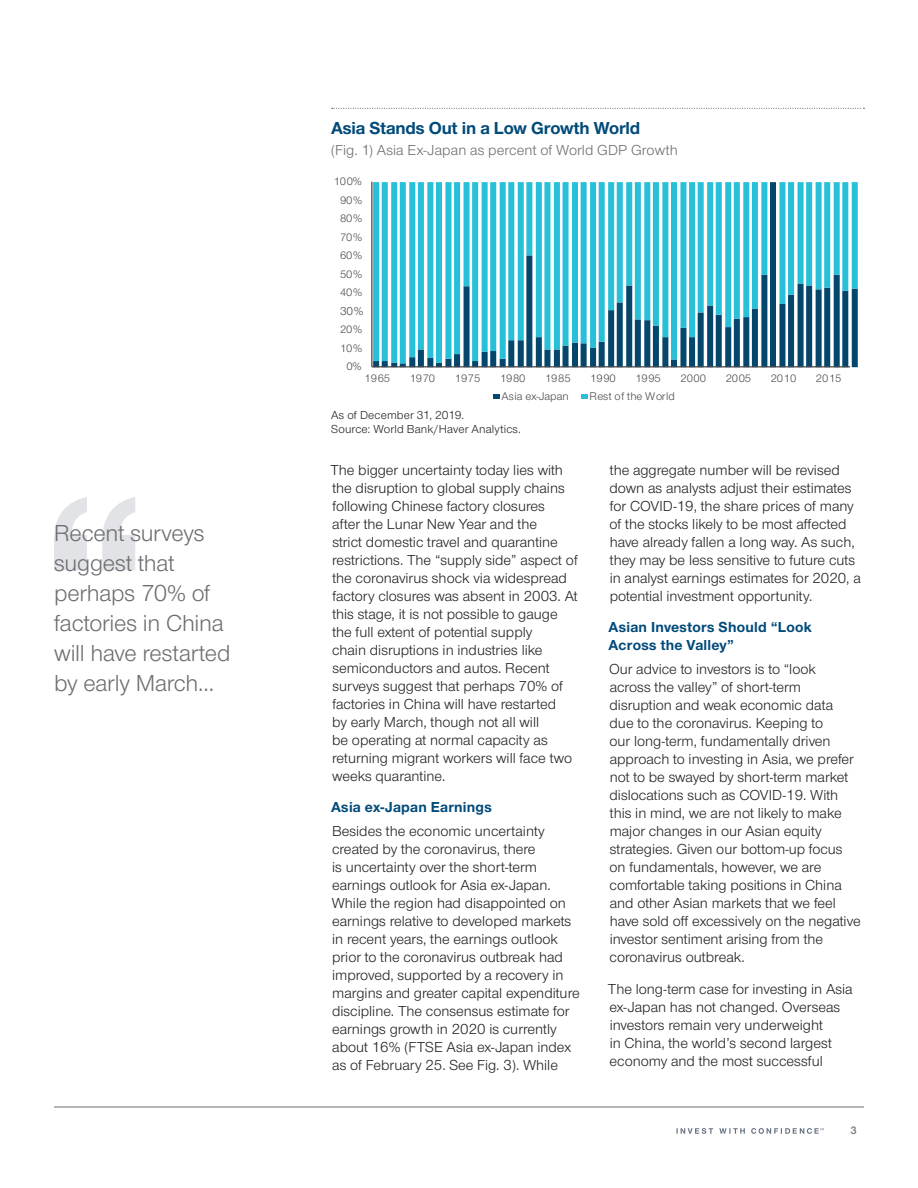
<style>
.page{position:relative;width:918px;height:1188px;background:#fff}
.page>*{position:absolute;margin:0;border:0;box-sizing:border-box;transform-origin:0 0}
.t1{font:24px/30px "Nimbus Sans Novus";letter-spacing:-.01em;color:#6c6d70}
.t2{font:700 18px "Nimbus Sans Novus";letter-spacing:-.01em;color:#004a79}
.t3{font:15px/18px "Nimbus Sans Novus";color:#231f20}
.t4{font:700 15px/18px "Nimbus Sans Novus";letter-spacing:.015em;color:#004a79}
.t5{font:15px "Nimbus Sans Novus";letter-spacing:.005em;color:#6c6d70}
.t6{font:12.15px "Nimbus San Nov";color:#47494b}
.t7{font:12px/14.4px "Nimbus Sans Novus";letter-spacing:.015em;color:#231f20}
.t8{font:11.55px "Nimbus San Nov";letter-spacing:-.015em;color:#47494b}
.t9{font:11.55px "Nimbus San Nov";letter-spacing:.035em;color:#47494b}
.t10{font:600 11.25px "Nimbus Sans Novus";color:#6c6d70}
</style>
<div class="page">
<hr style="left:54px;top:1107px;width:810px;height:1px;background:#6c6d70">
<svg style="left:332px;top:108px;width:532px;height:1px"></svg>
<svg style="left:371px;top:181px;width:476px;height:218px"></svg>
<svg style="left:373px;top:182px;width:485px;height:181px"></svg>
<hr style="left:371px;top:182px;width:1px;height:185px;background:#47494b">
<hr style="left:372px;top:366px;width:487px;height:1px;background:#47494b">
<svg style="left:493px;top:394px;width:6px;height:5px"></svg>
<svg style="left:581px;top:394px;width:6px;height:5px"></svg>
<svg style="left:54px;top:497px;width:81px;height:73px"></svg>
<svg style="left:677px;top:1128px;width:147px;height:6px"></svg>
<h1 class="t1" style="left:54px;top:517px;width:178px">Recent surveys suggest that perhaps 70% of factories in China will have restarted by early March…</h1>
<p class="t2" style="left:331px;top:116px;width:311px">Asia Stands Out in a Low Growth World</p>
<p class="t5" style="left:331px;top:141px;width:348px">(Fig. 1) Asia Ex-Japan as percent of World GDP Growth</p>
<p class="t8" style="left:334px;top:175px;width:30px">100%</p>
<p class="t8" style="left:340px;top:193px;width:24px">90%</p>
<p class="t8" style="left:340px;top:212px;width:24px">80%</p>
<p class="t8" style="left:340px;top:230px;width:24px">70%</p>
<p class="t8" style="left:340px;top:249px;width:24px">60%</p>
<p class="t8" style="left:340px;top:267px;width:24px">50%</p>
<p class="t8" style="left:340px;top:286px;width:24px">40%</p>
<p class="t6" style="left:340px;top:304px;width:25px">30%</p>
<p class="t8" style="left:340px;top:323px;width:24px">20%</p>
<p class="t8" style="left:340px;top:341px;width:24px">10%</p>
<p class="t8" style="left:346px;top:360px;width:17px">0%</p>
<p class="t8" style="left:365px;top:372px;width:27px">1965</p>
<p class="t8" style="left:410px;top:372px;width:27px">1970</p>
<p class="t8" style="left:455px;top:372px;width:27px">1975</p>
<p class="t8" style="left:500px;top:372px;width:27px">1980</p>
<p class="t8" style="left:545px;top:372px;width:27px">1985</p>
<p class="t8" style="left:590px;top:372px;width:27px">1990</p>
<p class="t8" style="left:635px;top:372px;width:27px">1995</p>
<p class="t8" style="left:681px;top:372px;width:27px">2000</p>
<p class="t8" style="left:726px;top:372px;width:27px">2005</p>
<p class="t8" style="left:771px;top:372px;width:27px">2010</p>
<p class="t8" style="left:816px;top:372px;width:27px">2015</p>
<p class="t8" style="left:501px;top:389px;width:69px">Asia ex-Japan</p>
<p class="t9" style="left:590px;top:389px;width:87px">Rest of the World</p>
<p class="t7" style="left:331px;top:407px;width:191px">As of December 31, 2019.<br>Source: World Bank/Haver Analytics.</p>
<p class="t3" style="left:330px;top:460px;width:249px">The bigger uncertainty today lies with the disruption to global supply chains following Chinese factory closures<br>after the Lunar New Year and the<br>strict domestic travel and quarantine restrictions. The “supply side” aspect of the coronavirus shock via widespread factory closures was absent in 2003. At this stage, it is not possible to gauge the full extent of potential supply<br>chain disruptions in industries like semiconductors and autos. Recent surveys suggest that perhaps 70% of factories in China will have restarted<br>by early March, though not all will<br>be operating at normal capacity as returning migrant workers will face two weeks quarantine.</p>
<p class="t4" style="left:331px;top:797px;width:162px">Asia ex‑Japan Earnings</p>
<p class="t3" style="left:332px;top:822px;width:249px">Besides the economic uncertainty created by the coronavirus, there<br>is uncertainty over the short‑term earnings outlook for Asia ex‑Japan.<br>While the region had disappointed on earnings relative to developed markets in recent years, the earnings outlook prior to the coronavirus outbreak had improved, supported by a recovery in margins and greater capital expenditure discipline. The consensus estimate for earnings growth in 2020 is currently about 16% (FTSE Asia ex‑Japan index as of February 25. See Fig. 3). While</p>
<p class="t3" style="left:610px;top:460px;width:253px">the aggregate number will be revised down as analysts adjust their estimates for COVID‑19, the share prices of many of the stocks likely to be most affected have already fallen a long way. As such, they may be less sensitive to future cuts in analyst earnings estimates for 2020, a potential investment opportunity.</p>
<p class="t4" style="left:609px;top:617px;width:205px">Asian Investors Should “Look<br>Across the Valley”</p>
<p class="t3" style="left:609px;top:660px;width:253px">Our advice to investors is to “look across the valley” of short‑term disruption and weak economic data<br>due to the coronavirus. Keeping to<br>our long‑term, fundamentally driven approach to investing in Asia, we prefer not to be swayed by short‑term market dislocations such as COVID‑19. With this in mind, we are not likely to make major changes in our Asian equity strategies. Given our bottom‑up focus on fundamentals, however, we are comfortable taking positions in China and other Asian markets that we feel have sold off excessively on the negative investor sentiment arising from the coronavirus outbreak.</p>
<p class="t3" style="left:608px;top:979px;width:246px">The long‑term case for investing in Asia ex‑Japan has not changed. Overseas investors remain very underweight<br>in China, the world’s second largest economy and the most successful</p>
<p class="t10" style="left:851px;top:1123px;width:7px">3</p>
</div>
